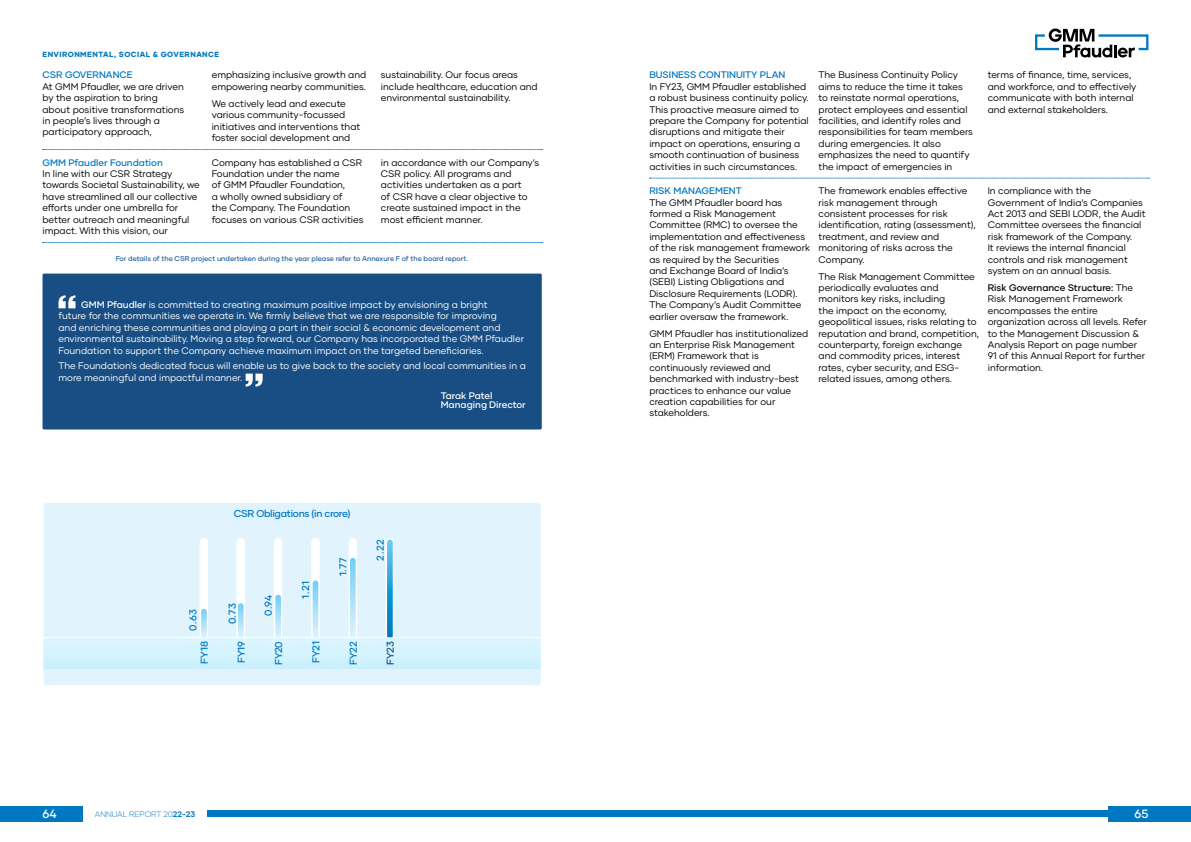
<style>
.page{position:relative;width:1191px;height:842px;background:#fff}
.page>*{position:absolute;margin:0;border:0;box-sizing:border-box;transform-origin:0 0}
.t1{font:500 12px "Gilmer";color:#fff}
.t2{font:500 10px "Gilmer";letter-spacing:-.03em;color:#0077c1}
.t3{font:500 10px "Gilmer";color:#184e83}
.t4{font:9.5px/11.4px "Gilmer";color:#000}
.t5{font:9.5px/11.4px "Gilmer";color:#fff}
.t6{font:500 9.5px "Gilmer";color:#0077c1}
.t7{font:500 9.5px "Gilmer";color:#fff}
.t8{font:300 8px "Gilmer";color:#0077c1}
.t9{font:800 7.5px "Gilmer";letter-spacing:.06em;color:#0077c1}
.t10{font:500 7px "Gilmer";color:#215e9e}
.s1{font-weight:500}
.s2{font-weight:700}
</style>
<div class="page">
<svg style="left:43px;top:149px;width:499px;height:1px"></svg>
<svg style="left:649px;top:178px;width:500px;height:1px"></svg>
<div style="left:43px;top:274px;width:499px;height:155px;background:#184e83"></div>
<svg style="left:43px;top:242px;width:499px;height:1px"></svg>
<div style="left:43px;top:502px;width:498px;height:184px;background:#e1f4fd;border-radius:4px"></div>
<div style="left:43px;top:502px;width:499px;height:184px;border:1px solid #fff;border-radius:4px"></div>
<hr style="left:43px;top:637px;width:499px;height:1px;background:#fff">
<div style="left:44px;top:638px;width:497px;height:31px;background:#d4f4fd"></div>
<svg style="left:200px;top:538px;width:8px;height:99px"></svg>
<svg style="left:236px;top:538px;width:9px;height:99px"></svg>
<svg style="left:386px;top:538px;width:8px;height:99px"></svg>
<svg style="left:274px;top:538px;width:8px;height:99px"></svg>
<svg style="left:311px;top:538px;width:9px;height:99px"></svg>
<svg style="left:348px;top:538px;width:9px;height:99px"></svg>
<svg style="left:58px;top:295px;width:17px;height:13px"></svg>
<svg style="left:246px;top:374px;width:17px;height:13px"></svg>
<div style="left:0;top:806px;width:83px;height:15px;background:#0077c1"></div>
<div style="left:1108px;top:806px;width:83px;height:15px;background:#0077c1"></div>
<div style="left:207px;top:810px;width:910px;height:7px;background:#0077c1"></div>
<svg style="left:1035px;top:28px;width:113px;height:29px"></svg>
<hr style="left:595px;top:0;width:1px;height:842px;background:#000">
<p class="t9" style="left:43px;top:50px;width:178px">ENVIRONMENTAL, SOCIAL &amp; GOVERNANCE</p>
<p class="t4" style="left:381px;top:69px;width:158px">sustainability. Our focus areas include healthcare, education and environmental sustainability.</p>
<p class="t6" style="left:649px;top:69px;width:137px">BUSINESS CONTINUITY PLAN</p>
<p class="t4" style="left:649px;top:81px;width:161px">In FY23, GMM Pfaudler established a robust business continuity policy.<br>This proactive measure aimed to prepare the Company for potential disruptions and mitigate their impact on operations, ensuring a smooth continuation of business activities in such circumstances.</p>
<p class="t4" style="left:818px;top:69px;width:156px">The Business Continuity Policy aims to reduce the time it takes to reinstate normal operations, protect employees and essential facilities, and identify roles and responsibilities for team members during emergencies. It also emphasizes the need to quantify the impact of emergencies in</p>
<p class="t4" style="left:987px;top:69px;width:150px">terms of finance, time, services, and workforce, and to effectively communicate with both internal and external stakeholders.</p>
<p class="t6" style="left:649px;top:185px;width:94px">RISK MANAGEMENT</p>
<p class="t4" style="left:649px;top:196px;width:162px">The GMM Pfaudler board has formed a Risk Management<br>Committee (RMC) to oversee the implementation and effectiveness of the risk management framework as required by the Securities<br>and Exchange Board of India’s (SEBI) Listing Obligations and<br>Disclosure Requirements (LODR).<br>The Company’s Audit Committee earlier oversaw the framework.</p>
<p class="t4" style="left:649px;top:327px;width:160px">GMM Pfaudler has institutionalized an Enterprise Risk Management (ERM) Framework that is continuously reviewed and benchmarked with industry-best practices to enhance our value creation capabilities for our stakeholders.</p>
<p class="t4" style="left:212px;top:69px;width:156px">emphasizing inclusive growth and empowering nearby communities.</p>
<p class="t4" style="left:212px;top:98px;width:150px">We actively lead and execute various community-focussed initiatives and interventions that foster social development and</p>
<p class="t6" style="left:43px;top:69px;width:92px">CSR GOVERNANCE</p>
<p class="t4" style="left:43px;top:81px;width:143px">At GMM Pfaudler, we are driven by the aspiration to bring about positive transformations in people’s lives through a participatory approach,</p>
<p class="t6" style="left:43px;top:156px;width:122px">GMM Pfaudler Foundation</p>
<p class="t4" style="left:43px;top:168px;width:159px">In line with our CSR Strategy towards Societal Sustainability, we have streamlined all our collective efforts under one umbrella for better outreach and meaningful impact. With this vision, our</p>
<p class="t4" style="left:212px;top:156px;width:153px">Company has established a CSR<br>Foundation under the name<br>of GMM Pfaudler Foundation,<br>a wholly owned subsidiary of<br>the Company. The Foundation focuses on various CSR activities</p>
<p class="t4" style="left:381px;top:156px;width:160px">in accordance with our Company’s<br>CSR policy. All programs and activities undertaken as a part<br>of CSR have a clear objective to create sustained impact in the most efficient manner.</p>
<p class="t10" style="left:116px;top:255px;width:354px">For details of the CSR project undertaken during the year please refer to Annexure F of the board report.</p>
<p class="t4" style="left:818px;top:185px;width:159px">The framework enables effective risk management through consistent processes for risk identification, rating (assessment), treatment, and review and monitoring of risks across the<br>Company.</p>
<p class="t4" style="left:818px;top:270px;width:162px">The Risk Management Committee periodically evaluates and monitors key risks, including<br>the impact on the economy, geopolitical issues, risks relating to reputation and brand, competition, counterparty, foreign exchange and commodity prices, interest rates, cyber security, and ESG&shy;related issues, among others.</p>
<p class="t4" style="left:987px;top:185px;width:159px">In compliance with the<br>Government of India’s Companies<br>Act 2013 and SEBI LODR, the Audit<br>Committee oversees the financial risk framework of the Company.<br>It reviews the internal financial controls and risk management system on an annual basis.</p>
<p class="t4" style="left:987px;top:282px;width:160px"><span class="s1">Risk Governance Structure:</span> The<br>Risk Management Framework encompasses the entire organization across all levels. Refer to the Management Discussion &amp;<br>Analysis Report on page number<br>91 of this Annual Report for further information.</p>
<p class="t5" style="left:58px;top:299px;width:467px;text-indent:23px"><span class="s1">GMM Pfaudler</span> is committed to creating maximum positive impact by envisioning a bright<br>future for the communities we operate in. We firmly believe that we are responsible for improving<br>and enriching these communities and playing a part in their social &amp; economic development and environmental sustainability. Moving a step forward, our Company has incorporated the GMM Pfaudler Foundation to support the Company achieve maximum impact on the targeted beneficiaries.</p>
<p class="t5" style="left:58px;top:360px;width:469px">The Foundation’s dedicated focus will enable us to give back to the society and local communities in a more meaningful and impactful manner.</p>
<p class="t7" style="left:441px;top:389px;width:53px">Tarak Patel</p>
<p class="t7" style="left:441px;top:398px;width:87px">Managing Director</p>
<p class="t2" style="left:187px;top:630px;width:23px;rotate:-90deg">0.63</p>
<p class="t2" style="left:198px;top:664px;width:24px;rotate:-90deg">FY18</p>
<p class="t2" style="left:234px;top:507px;width:118px">CSR Obligations (in crore)</p>
<p class="t2" style="left:226px;top:624px;width:23px;rotate:-90deg">0.73</p>
<p class="t2" style="left:235px;top:663px;width:24px;rotate:-90deg">FY19</p>
<p class="t2" style="left:262px;top:616px;width:23px;rotate:-90deg">0.94</p>
<p class="t2" style="left:272px;top:665px;width:26px;rotate:-90deg">FY20</p>
<p class="t2" style="left:299px;top:599px;width:19px;rotate:-90deg">1.21</p>
<p class="t2" style="left:310px;top:663px;width:24px;rotate:-90deg">FY21</p>
<p class="t2" style="left:337px;top:576px;width:20px;rotate:-90deg">1.77</p>
<p class="t2" style="left:347px;top:665px;width:25px;rotate:-90deg">FY22</p>
<p class="t2" style="left:374px;top:561px;width:23px;rotate:-90deg">2.22</p>
<p class="t3" style="left:384px;top:665px;width:25px;rotate:-90deg">FY23</p>
<p class="t1" style="left:43px;top:807px;width:16px">64</p>
<p class="t8" style="left:95px;top:809px;width:102px">ANNUAL REPORT 20<span class="s2">22-23</span></p>
<p class="t1" style="left:1134px;top:807px;width:15px">65</p>
</div>
